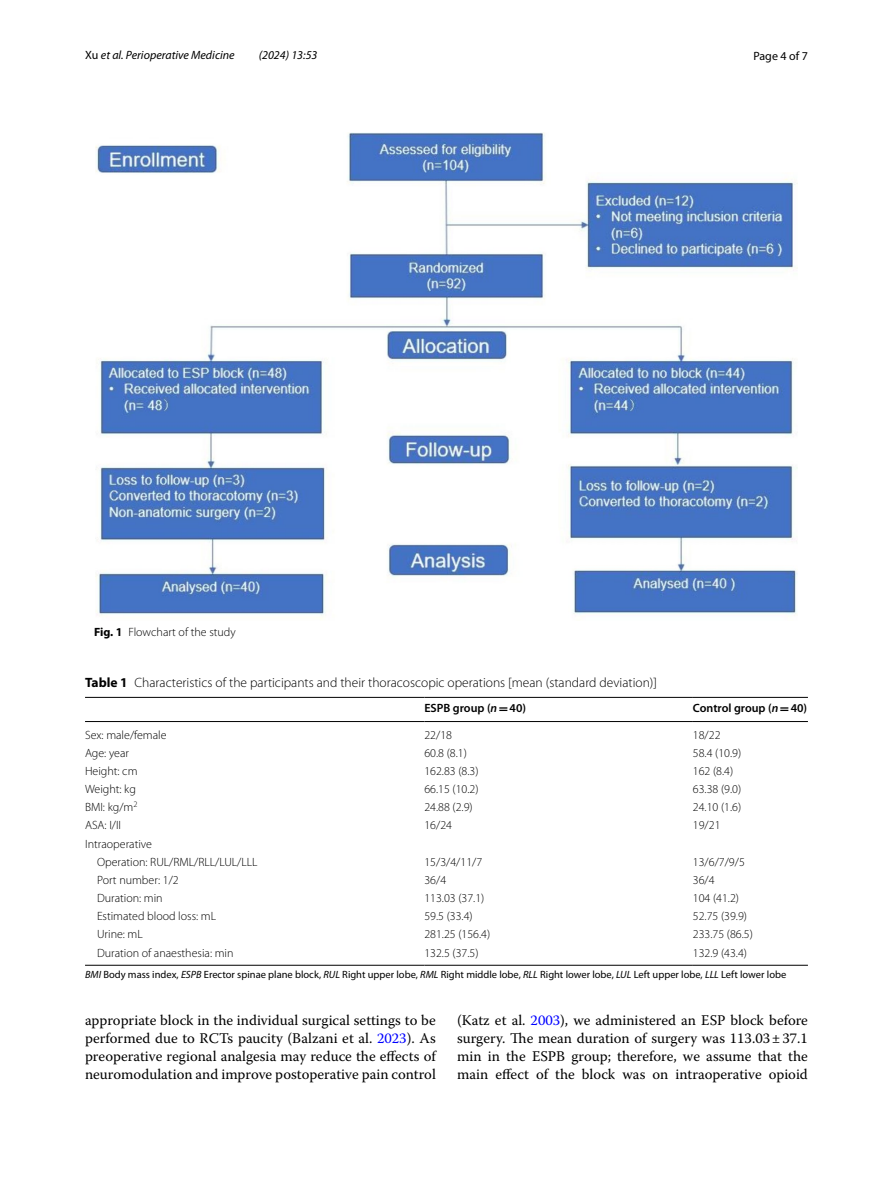
<style>
.page{position:relative;width:893px;height:1187px;background:#fff}
.page>*{position:absolute;margin:0;border:0;box-sizing:border-box;transform-origin:0 0}
.t1{font:14.7px/18px "Warnock Pro";color:#000;text-align:justify}
.t2{font:300 13.5px "Myriad Pro";color:#000}
.t3{font:300 12px/18.1px "Myriad Pro";color:#000}
.t4{font:italic 12px "Myriad Pro";color:#000}
.t5{font:600 12px "Myriad Pro";color:#000}
.t6{font:12px "Myriad Pro";color:#000}
.t7{font:10.5px "Myriad Pro";color:#000}
.s1{font-style:normal}
.s2{font-weight:700}
.s3{font-style:italic}
.s4{font-family:"SPSMTSYB Bold";font-weight:400}
.s5{color:#00f}
</style>
<div class="page">
<img style="left:96px;top:133px;width:701px;height:486px">
<hr style="left:85px;top:697px;width:339px;height:1px;background:#000">
<hr style="left:85px;top:721px;width:339px;height:1px;background:#000">
<hr style="left:424px;top:697px;width:269px;height:1px;background:#000">
<hr style="left:424px;top:721px;width:269px;height:1px;background:#000">
<hr style="left:693px;top:697px;width:115px;height:1px;background:#000">
<hr style="left:693px;top:721px;width:115px;height:1px;background:#000">
<hr style="left:85px;top:964px;width:339px;height:1px;background:#000">
<hr style="left:424px;top:964px;width:269px;height:1px;background:#000">
<hr style="left:693px;top:964px;width:115px;height:1px;background:#000">
<p class="t4" style="left:85px;top:48px;width:151px"><span class="s1">Xu</span> et al. Perioperative Medicine</p>
<p class="t4" style="left:259px;top:48px;width:60px">(2024) 13:53</p>
<p class="t6" style="left:753px;top:48px;width:56px">Page 4 of 7</p>
<p class="t3" style="left:94px;top:623px;width:143px"><span class="s2">Fig. 1</span> Flowchart of the study</p>
<p class="t2" style="left:85px;top:675px;width:574px"><span class="s2">Table 1</span> Characteristics of the participants and their thoracoscopic operations [mean (standard deviation)]</p>
<p class="t5" style="left:424px;top:700px;width:103px">ESPB group (<span class="s3">n</span><span class="s4">=</span>40)</p>
<p class="t5" style="left:693px;top:700px;width:116px">Control group (<span class="s3">n</span><span class="s4">=</span>40)</p>
<p class="t3" style="left:85px;top:725px;width:83px">Sex: male/female</p>
<p class="t3" style="left:424px;top:725px;width:29px">22/18</p>
<p class="t3" style="left:693px;top:725px;width:29px">18/22</p>
<p class="t3" style="left:85px;top:744px;width:45px">Age: year</p>
<p class="t3" style="left:424px;top:744px;width:44px">60.8 (8.1)</p>
<p class="t3" style="left:693px;top:744px;width:50px">58.4 (10.9)</p>
<p class="t3" style="left:85px;top:762px;width:54px">Height: cm</p>
<p class="t3" style="left:424px;top:762px;width:56px">162.83 (8.3)</p>
<p class="t3" style="left:693px;top:762px;width:42px">162 (8.4)</p>
<p class="t3" style="left:85px;top:780px;width:52px">Weight: kg</p>
<p class="t3" style="left:424px;top:780px;width:56px">66.15 (10.2)</p>
<p class="t3" style="left:693px;top:780px;width:50px">63.38 (9.0)</p>
<p class="t3" style="left:85px;top:798px;width:54px">BMI: kg/m<sup>2</sup></p>
<p class="t3" style="left:424px;top:798px;width:50px">24.88 (2.9)</p>
<p class="t3" style="left:693px;top:798px;width:50px">24.10 (1.6)</p>
<p class="t3" style="left:85px;top:816px;width:38px">ASA: I/II</p>
<p class="t3" style="left:424px;top:816px;width:29px">16/24</p>
<p class="t3" style="left:693px;top:816px;width:29px">19/21</p>
<p class="t3" style="left:97px;top:834px;width:162px;text-indent:-12px">Intraoperative<br>Operation: RUL/RML/RLL/LUL/LLL</p>
<p class="t3" style="left:424px;top:852px;width:59px">15/3/4/11/7</p>
<p class="t3" style="left:693px;top:852px;width:53px">13/6/7/9/5</p>
<p class="t3" style="left:97px;top:871px;width:83px">Port number: 1/2</p>
<p class="t3" style="left:424px;top:871px;width:23px">36/4</p>
<p class="t3" style="left:693px;top:871px;width:23px">36/4</p>
<p class="t3" style="left:97px;top:889px;width:67px">Duration: min</p>
<p class="t3" style="left:424px;top:889px;width:62px">113.03 (37.1)</p>
<p class="t3" style="left:693px;top:889px;width:48px">104 (41.2)</p>
<p class="t3" style="left:97px;top:907px;width:121px">Estimated blood loss: mL</p>
<p class="t3" style="left:424px;top:907px;width:50px">59.5 (33.4)</p>
<p class="t3" style="left:693px;top:907px;width:56px">52.75 (39.9)</p>
<p class="t3" style="left:97px;top:925px;width:47px">Urine: mL</p>
<p class="t3" style="left:424px;top:925px;width:67px">281.25 (156.4)</p>
<p class="t3" style="left:693px;top:925px;width:62px">233.75 (86.5)</p>
<p class="t3" style="left:97px;top:943px;width:138px">Duration of anaesthesia: min</p>
<p class="t3" style="left:424px;top:943px;width:56px">132.5 (37.5)</p>
<p class="t3" style="left:693px;top:943px;width:56px">132.9 (43.4)</p>
<p class="t7" style="left:85px;top:967px;width:703px"><span class="s3">BMI</span> Body mass index, <span class="s3">ESPB</span> Erector spinae plane block, <span class="s3">RUL</span> Right upper lobe, <span class="s3">RML</span> Right middle lobe, <span class="s3">RLL</span> Right lower lobe, <span class="s3">LUL</span> Left upper lobe, <span class="s3">LLL</span> Left lower lobe</p>
<p class="t1" style="left:85px;top:1010px;width:352px">appropriate block in the individual surgical settings to be performed due to RCTs paucity (Balzani et al. <span class="s5">2023</span>). As preoperative regional analgesia may reduce the effects of neuromodulation and improve postoperative pain control</p>
<p class="t1" style="left:457px;top:1010px;width:352px">(Katz et al. <span class="s5">2003</span>), we administered an ESP block before surgery. The mean duration of surgery was 113.03±37.1 min in the ESPB group; therefore, we assume that the main effect of the block was on intraoperative opioid</p>
</div>
